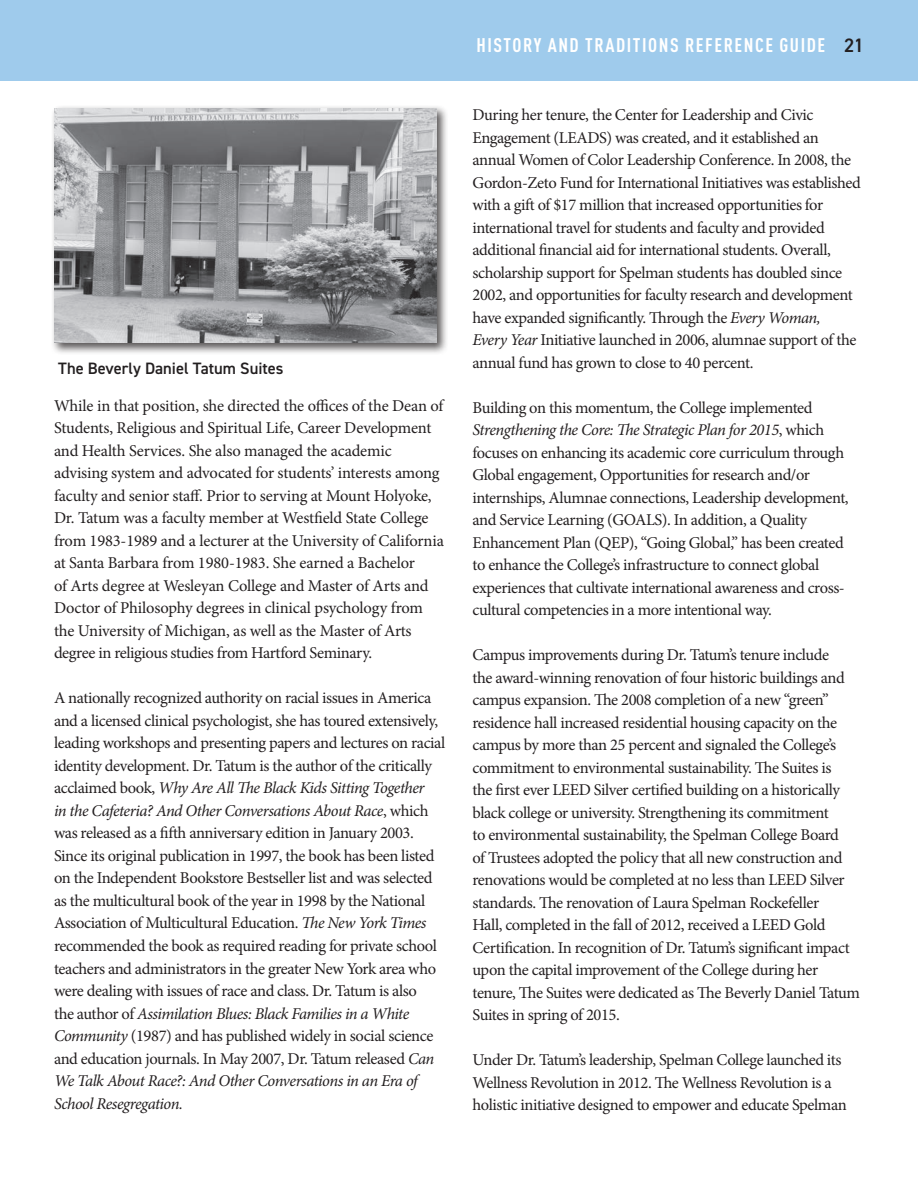
<style>
.page{position:relative;width:918px;height:1188px;background:#fff}
.page>*{position:absolute;margin:0;border:0;box-sizing:border-box;transform-origin:0 0}
.t1{font:700 condensed 19.5px "DIN Pro";letter-spacing:.08em;color:#fff}
.Normal__Web{font:16.5px/22.5px "Minion Pro";letter-spacing:-.025em;color:#231f20}
.t2{font:600 16.5px "DIN2014";color:#231f20}
.s1{font-style:italic}
.s2{font-family:"DIN2014";font-weight:600;font-stretch:normal;color:#231f20}
</style>
<div class="page">
<div style="left:0;top:0;width:918px;height:81px;background:#9fcbec"></div>
<div style="left:51px;top:105px;width:397px;height:250px;background:#231f20;opacity:.75"></div>
<img style="left:54px;top:108px;width:382px;height:235px">
<p class="t2" style="left:58px;top:358px;width:227px">The Beverly Daniel Tatum Suites</p>
<p class="Normal__Web" style="left:54px;top:394px;width:391px">While in that position, she directed the offices of the Dean of Students, Religious and Spiritual Life, Career Development and Health Services. She also managed the academic advising system and advocated for students’ interests among faculty and senior staff. Prior to serving at Mount Holyoke, Dr. Tatum was a faculty member at Westfield State College from 1983-1989 and a lecturer at the University of California at Santa Barbara from 1980-1983. She earned a Bachelor<br>of Arts degree at Wesleyan College and Master of Arts and Doctor of Philosophy degrees in clinical psychology from the University of Michigan, as well as the Master of Arts degree in religious studies from Hartford Seminary.</p>
<p class="Normal__Web" style="left:54px;top:687px;width:393px">A nationally recognized authority on racial issues in America and a licensed clinical psychologist, she has toured extensively, leading workshops and presenting papers and lectures on racial identity development. Dr. Tatum is the author of the critically acclaimed book, <span class="s1">Why Are All The Black Kids Sitting Together<br>in the Cafeteria? And Other Conversations About Race</span>, which was released as a fifth anniversary edition in January 2003.<br>Since its original publication in 1997, the book has been listed on the Independent Bookstore Bestseller list and was selected as the multicultural book of the year in 1998 by the National Association of Multicultural Education. <span class="s1">The New York Times </span>recommended the book as required reading for private school teachers and administrators in the greater New York area who were dealing with issues of race and class. Dr. Tatum is also<br>the author of <span class="s1">Assimilation Blues: Black Families in a White Community</span> (1987) and has published widely in social science and education journals. In May 2007, Dr. Tatum released <span class="s1">Can We Talk About Race?: And Other Conversations in an Era of School Resegregation.</span></p>
<p class="t1" style="left:476px;top:31px;width:389px">HISTORY AND TRADITIONS REFERENCE GUIDE <span class="s2">21</span></p>
<p class="Normal__Web" style="left:472px;top:104px;width:390px">During her tenure, the Center for Leadership and Civic Engagement (LEADS) was created, and it established an annual Women of Color Leadership Conference. In 2008, the Gordon-Zeto Fund for International Initiatives was established with a gift of $17 million that increased opportunities for international travel for students and faculty and provided additional financial aid for international students. Overall, scholarship support for Spelman students has doubled since 2002, and opportunities for faculty research and development have expanded significantly. Through the <span class="s1">Every Woman,<br>Every Year</span> Initiative launched in 2006, alumnae support of the annual fund has grown to close to 40 percent.</p>
<p class="Normal__Web" style="left:472px;top:396px;width:378px">Building on this momentum, the College implemented <span class="s1">Strengthening the Core: The Strategic Plan for 2015</span>, which focuses on enhancing its academic core curriculum through Global engagement, Opportunities for research and/or internships, Alumnae connections, Leadership development, and Service Learning (GOALS). In addition, a Quality Enhancement Plan (QEP), “Going Global,” has been created to enhance the College’s infrastructure to connect global experiences that cultivate international awareness and cross&shy;cultural competencies in a more intentional way.</p>
<p class="Normal__Web" style="left:472px;top:644px;width:389px">Campus improvements during Dr. Tatum’s tenure include<br>the award-winning renovation of four historic buildings and campus expansion. The 2008 completion of a new “green” residence hall increased residential housing capacity on the campus by more than 25 percent and signaled the College’s commitment to environmental sustainability. The Suites is<br>the first ever LEED Silver certified building on a historically black college or university. Strengthening its commitment<br>to environmental sustainability, the Spelman College Board<br>of Trustees adopted the policy that all new construction and renovations would be completed at no less than LEED Silver standards. The renovation of Laura Spelman Rockefeller<br>Hall, completed in the fall of 2012, received a LEED Gold Certification. In recognition of Dr. Tatum’s significant impact upon the capital improvement of the College during her tenure, The Suites were dedicated as The Beverly Daniel Tatum Suites in spring of 2015.</p>
<p class="Normal__Web" style="left:472px;top:1049px;width:376px">Under Dr. Tatum’s leadership, Spelman College launched its<br>Wellness Revolution in 2012. The Wellness Revolution is a holistic initiative designed to empower and educate Spelman</p>
</div>
